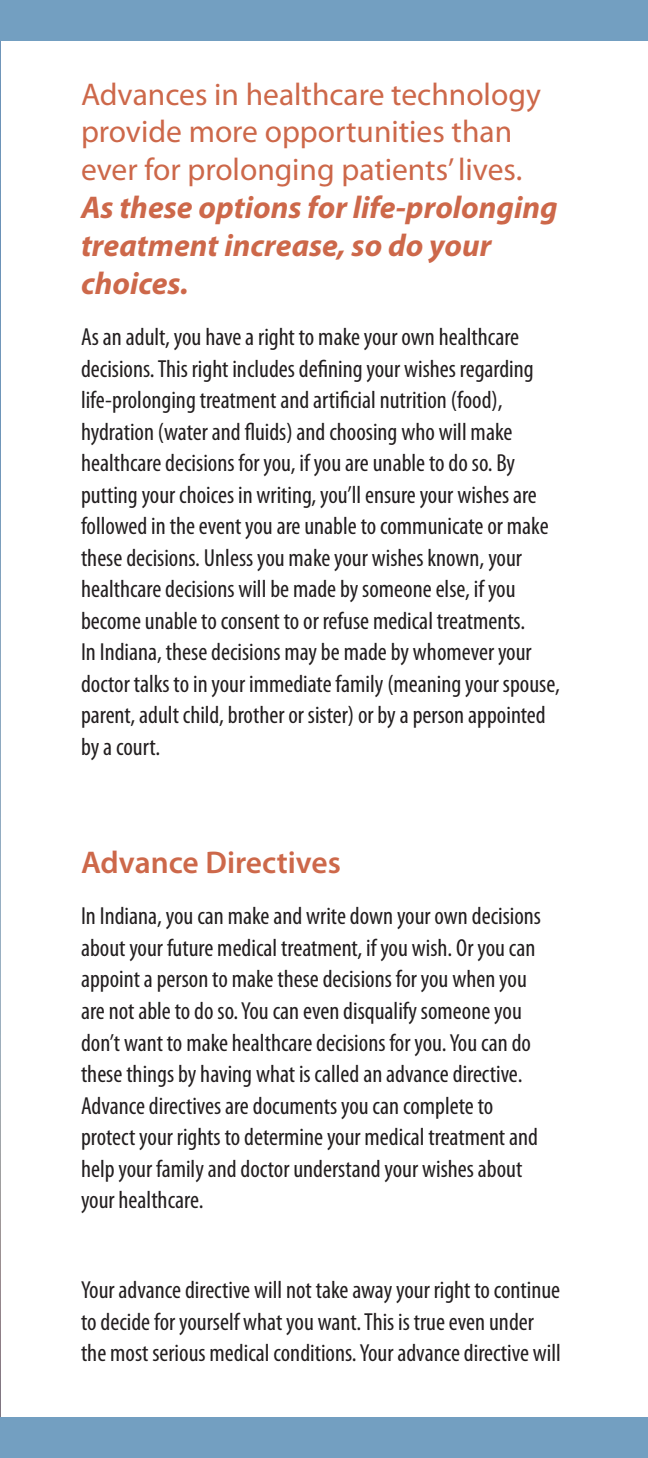
<style>
.page{position:relative;width:648px;height:1458px;background:#fff}
.page>*{position:absolute;margin:0;border:0;box-sizing:border-box;transform-origin:0 0}
.t1{font:31.5px/37.8px "Myriad Pro";color:#cd684a}
.t2{font:italic 700 31.5px/37.8px "Myriad Pro";color:#cd684a}
.t3{font:600 31.5px "Myriad Pro";color:#cd684a}
.t4{font:condensed 24.75px/31.5px "Myriad Pro";color:#231f20}
</style>
<div class="page">
<img style="left:0;top:40px;width:1px;height:1378px">
<div style="left:0;top:0;width:648px;height:40px;background:#739fc1"></div>
<div style="left:0;top:1418px;width:648px;height:40px;background:#739fc1"></div>
<p class="t1" style="left:81px;top:75px;width:461px">Advances in healthcare technology provide more opportunities than ever for prolonging patients’ lives.</p>
<p class="t2" style="left:81px;top:188px;width:478px">As these options for life-prolonging treatment increase, so do your choices.</p>
<p class="t4" style="left:81px;top:321px;width:480px">As an adult, you have a right to make your own healthcare decisions. This right includes defining your wishes regarding life-prolonging treatment and artificial nutrition (food), hydration (water and fluids) and choosing who will make healthcare decisions for you, if you are unable to do so. By putting your choices in writing, you’ll ensure your wishes are followed in the event you are unable to communicate or make these decisions. Unless you make your wishes known, your healthcare decisions will be made by someone else, if you become unable to consent to or refuse medical treatments.<br>In Indiana, these decisions may be made by whomever your doctor talks to in your immediate family (meaning your spouse, parent, adult child, brother or sister) or by a person appointed by a court.</p>
<p class="t3" style="left:81px;top:842px;width:261px">Advance Directives</p>
<p class="t4" style="left:81px;top:900px;width:462px">In Indiana, you can make and write down your own decisions about your future medical treatment, if you wish. Or you can appoint a person to make these decisions for you when you are not able to do so. You can even disqualify someone you don’t want to make healthcare decisions for you. You can do these things by having what is called an advance directive.<br>Advance directives are documents you can complete to protect your rights to determine your medical treatment and help your family and doctor understand your wishes about your healthcare.</p>
<p class="t4" style="left:81px;top:1274px;width:481px">Your advance directive will not take away your right to continue to decide for yourself what you want. This is true even under the most serious medical conditions. Your advance directive will</p>
</div>
